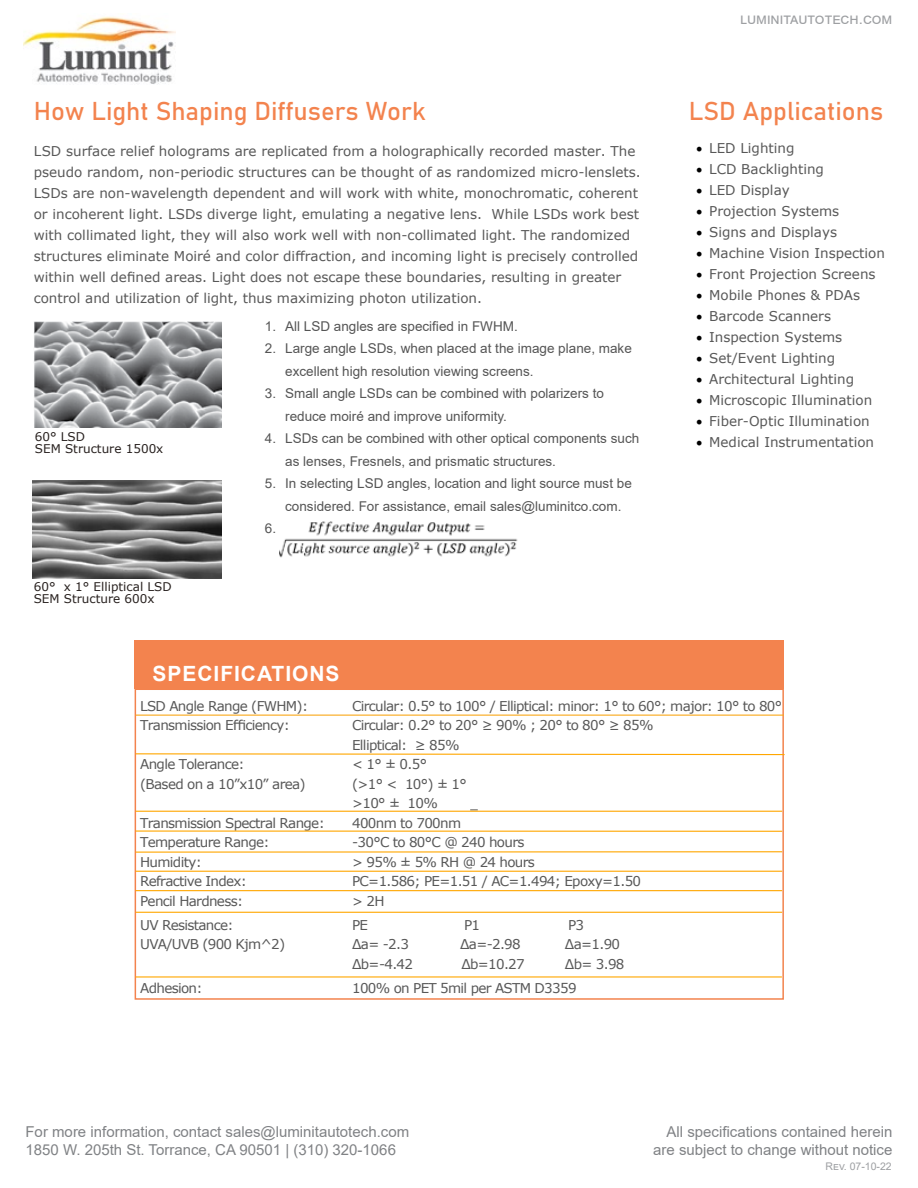
<style>
.page{position:relative;width:918px;height:1188px;background:#fff}
.page>*{position:absolute;margin:0;border:0;box-sizing:border-box;transform-origin:0 0}
.t1{font:25.5px "Bahnschrift";color:#f3834e}
.t2{font:700 21px "Arial";letter-spacing:.045em;color:#fff}
.t3{font:15px/18px "Arial";color:#808285}
.t4{font:15px "Arial";color:#9d9fa2}
.t5{font:13.5px/21px "Verdana";color:#585858}
.t6{font:13.5px/19.5px "Verdana";letter-spacing:-.05em;color:#585858}
.t7{font:13.5px/22.5px "Arial";color:#555}
.t8{font:12px/12px "Verdana";color:#28211f}
.t9{font:10.5px "Arial";color:#9d9fa2}
.s1{font-family:"Minion Pro";font-size:18px;color:#000}
</style>
<div class="page">
<img style="left:279px;top:522px;width:239px;height:36px">
<img style="left:34px;top:321px;width:187px;height:107px">
<img style="left:33px;top:481px;width:188px;height:98px">
<div style="left:135px;top:689px;width:649px;height:311px;border:2px solid #f3834e"></div>
<div style="left:134px;top:641px;width:650px;height:48px;background:#f3834e"></div>
<hr style="left:136px;top:715px;width:648px;height:1px;background:#faa81a">
<svg style="left:134px;top:753px;width:651px;height:3px"></svg>
<hr style="left:136px;top:811px;width:646px;height:1px;background:#ffa700">
<hr style="left:136px;top:830px;width:646px;height:2px;background:#ffa700">
<hr style="left:136px;top:851px;width:646px;height:2px;background:#ffa700">
<hr style="left:136px;top:871px;width:646px;height:1px;background:#ffa700">
<hr style="left:136px;top:890px;width:646px;height:1px;background:#ffa700">
<hr style="left:136px;top:912px;width:646px;height:1px;background:#ffa700">
<hr style="left:136px;top:976px;width:646px;height:2px;background:#ffa700">
<img style="left:24px;top:16px;width:151px;height:68px">
<h1 class="t1" style="left:34px;top:92px;width:393px">How Light Shaping Diffusers Work</h1>
<p class="t5" style="left:34px;top:141px;width:609px">LSD surface relief holograms are replicated from a holographically recorded master. The pseudo random, non-periodic structures can be thought of as randomized micro-lenslets.<br>LSDs are non-wavelength dependent and will work with white, monochromatic, coherent or incoherent light. LSDs diverge light, emulating a negative lens. While LSDs work best with collimated light, they will also work well with non-collimated light. The randomized structures eliminate Moiré and color diffraction, and incoming light is precisely controlled within well defined areas. Light does not escape these boundaries, resulting in greater control and utilization of light, thus maximizing photon utilization.</p>
<p class="t8" style="left:35px;top:430px;width:130px">60° LSD<br>SEM Structure 1500x</p>
<p class="t8" style="left:34px;top:581px;width:139px">60° x 1° Elliptical LSD<br>SEM Structure 600x</p>
<p class="t7" style="left:265px;top:315px;width:254px">1. All LSD angles are specified in FWHM.</p>
<p class="t7" style="left:285px;top:337px;width:348px;text-indent:-20px">2. Large angle LSDs, when placed at the image plane, make excellent high resolution viewing screens.</p>
<p class="t7" style="left:285px;top:382px;width:320px;text-indent:-20px">3. Small angle LSDs can be combined with polarizers to reduce moiré and improve uniformity.</p>
<p class="t7" style="left:285px;top:427px;width:356px;text-indent:-20px">4. LSDs can be combined with other optical components such as lenses, Fresnels, and prismatic structures.</p>
<p class="t7" style="left:265px;top:472px;width:368px">5. In selecting LSD angles, location and light source must be</p>
<p class="t7" style="left:285px;top:495px;width:338px">considered. For assistance, email sales@luminitco.com.</p>
<p class="t7" style="left:265px;top:517px;width:13px">6.</p>
<h2 class="t2" style="left:153px;top:659px;width:188px">SPECIFICATIONS</h2>
<p class="t4" style="left:740px;top:9px;width:154px">luminitautotech.com</p>
<h1 class="t1" style="left:689px;top:92px;width:196px">LSD Applications</h1>
<p class="t5" style="left:696px;top:138px;width:100px"><span class="s1">•</span> LED Lighting</p>
<p class="t5" style="left:696px;top:159px;width:130px"><span class="s1">•</span> LCD Backlighting</p>
<p class="t5" style="left:696px;top:180px;width:96px"><span class="s1">•</span> LED Display</p>
<p class="t5" style="left:696px;top:201px;width:145px"><span class="s1">•</span> Projection Systems</p>
<p class="t5" style="left:696px;top:222px;width:143px"><span class="s1">•</span> Signs and Displays</p>
<p class="t5" style="left:696px;top:243px;width:191px"><span class="s1">•</span> Machine Vision Inspection</p>
<p class="t5" style="left:696px;top:264px;width:181px"><span class="s1">•</span> Front Projection Screens</p>
<p class="t5" style="left:696px;top:285px;width:166px"><span class="s1">•</span> Mobile Phones &amp; PDAs</p>
<p class="t5" style="left:696px;top:306px;width:137px"><span class="s1">•</span> Barcode Scanners</p>
<p class="t5" style="left:696px;top:327px;width:148px"><span class="s1">•</span> Inspection Systems</p>
<p class="t5" style="left:696px;top:348px;width:141px"><span class="s1">•</span> Set/Event Lighting</p>
<p class="t5" style="left:696px;top:369px;width:160px"><span class="s1">•</span> Architectural Lighting</p>
<p class="t5" style="left:696px;top:390px;width:178px"><span class="s1">•</span> Microscopic Illumination</p>
<p class="t5" style="left:696px;top:411px;width:176px"><span class="s1">•</span> Fiber-Optic Illumination</p>
<p class="t5" style="left:696px;top:432px;width:180px"><span class="s1">•</span> Medical Instrumentation</p>
<p class="t6" style="left:140px;top:696px;width:170px">LSD Angle Range (FWHM):</p>
<p class="t6" style="left:352px;top:696px;width:432px">Circular: 0.5° to 100° / Elliptical: minor: 1° to 60°; major: 10° to 80°</p>
<p class="t6" style="left:140px;top:715px;width:151px">Transmission Efficiency:</p>
<p class="t6" style="left:352px;top:715px;width:303px">Circular: 0.2° to 20° ≥ 90% ; 20° to 80° ≥ 85%<br>Elliptical: ≥ 85%</p>
<p class="t6" style="left:140px;top:754px;width:106px">Angle Tolerance:</p>
<p class="t5" style="left:352px;top:754px;width:76px">&lt; 1° ± 0.5°</p>
<p class="t6" style="left:140px;top:774px;width:167px">(Based on a 10”x10” area)</p>
<p class="t5" style="left:352px;top:774px;width:116px;line-height:19.5px">(&gt;1° &lt; 10°) ± 1° &gt;10° ± 10%</p>
<p class="t6" style="left:140px;top:813px;width:186px">Transmission Spectral Range:</p>
<p class="t6" style="left:352px;top:813px;width:111px">400nm to 700nm</p>
<p class="t6" style="left:140px;top:832px;width:131px">Temperature Range:</p>
<p class="t6" style="left:352px;top:832px;width:174px">-30°C to 80°C @ 240 hours</p>
<p class="t6" style="left:140px;top:852px;width:63px">Humidity:</p>
<p class="t6" style="left:352px;top:852px;width:184px">&gt; 95% ± 5% RH @ 24 hours</p>
<p class="t6" style="left:140px;top:871px;width:108px">Refractive Index:</p>
<p class="t6" style="left:352px;top:871px;width:291px">PC=1.586; PE=1.51 / AC=1.494; Epoxy=1.50</p>
<p class="t6" style="left:140px;top:891px;width:105px">Pencil Hardness:</p>
<p class="t5" style="left:352px;top:890px;width:34px">&gt; 2H</p>
<p class="t6" style="left:140px;top:915px;width:95px">UV Resistance:</p>
<p class="t5" style="left:352px;top:914px;width:17px">PE</p>
<p class="t5" style="left:464px;top:914px;width:18px">P1</p>
<p class="t5" style="left:568px;top:914px;width:18px">P3</p>
<p class="t6" style="left:140px;top:934px;width:146px">UVA/UVB (900 Kjm^2)</p>
<p class="t5" style="left:352px;top:934px;width:58px">Δa= -2.3</p>
<p class="t5" style="left:460px;top:934px;width:62px">Δa=-2.98</p>
<p class="t5" style="left:565px;top:934px;width:57px">Δa=1.90</p>
<p class="t5" style="left:352px;top:953px;width:63px">Δb=-4.42</p>
<p class="t5" style="left:461px;top:953px;width:65px">Δb=10.27</p>
<p class="t5" style="left:565px;top:953px;width:61px">Δb= 3.98</p>
<p class="t6" style="left:140px;top:978px;width:64px">Adhesion:</p>
<p class="t6" style="left:352px;top:978px;width:226px">100% on PET 5mil per ASTM D3359</p>
<p class="t3" style="left:25px;top:1123px;width:385px">For more information, contact sales@luminitautotech.com<br>1850 W. 205th St. Torrance, CA 90501 | (310) 320-1066</p>
<p class="t3" style="left:653px;top:1123px;width:241px;text-align:right">All specifications contained herein are subject to change without notice</p>
<p class="t9" style="left:826px;top:1159px;width:68px">Rev. 07-10-22</p>
</div>
